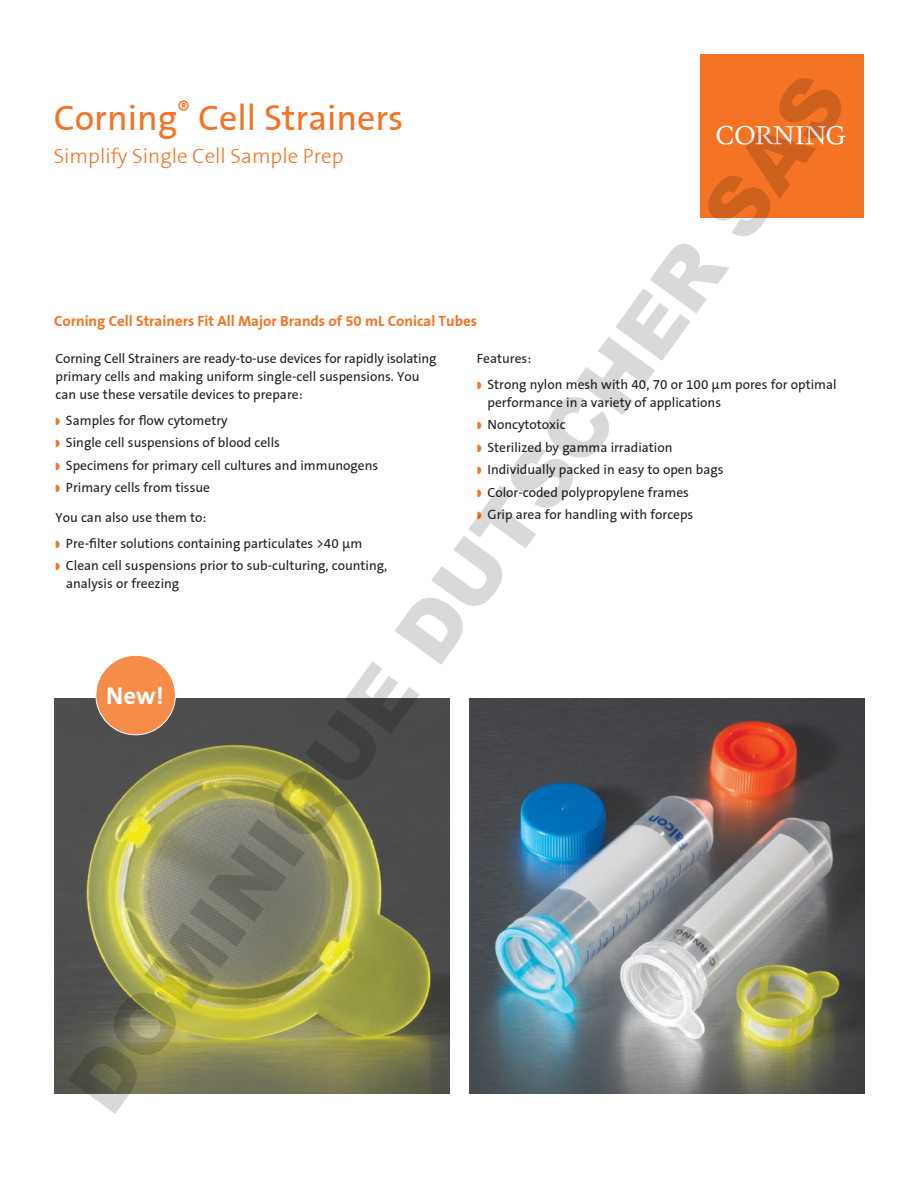
<style>
.page{position:relative;width:918px;height:1188px;background:#fff}
.page>*{position:absolute;margin:0;border:0;box-sizing:border-box;transform-origin:0 0}
.t1{font:900 80.55px "Arial";color:rgb(0 0 0/.15)}
.t2{font:36px "Corning Sans";color:#f47325}
.A_head{font:700 24.6px "Corning Sans";color:#fff}
.t3{font:300 21px "Corning Sans";color:#f47325}
.A_head-2{font:700 15px "Corning Sans";color:#f47325}
.Bullet{font:13.5px/18px "Corning Sans";color:#231f20}
.Body{font:13.5px/18px "Corning Sans";color:#231f20}
</style>
<div class="page">
<div style="left:701px;top:54px;width:163px;height:163px;background:#f47325"></div>
<svg style="left:717px;top:126px;width:128px;height:19px"></svg>
<img style="left:470px;top:698px;width:395px;height:395px">
<img style="left:54px;top:698px;width:395px;height:395px">
<div style="left:96px;top:655px;width:79px;height:80px;background:#f68c49;border-radius:50%"></div>
<div style="left:96px;top:655px;width:79px;height:80px;border:1px solid #fff;border-radius:50%"></div>
<h1 class="t1" style="left:41px;top:1067px;width:1259px;rotate:-54deg">DOMINIQUE DUTSCHER SAS</h1>
<p class="t2" style="left:54px;top:97px;width:351px">Corning<sup>®</sup> Cell Strainers</p>
<p class="t3" style="left:54px;top:144px;width:291px">Simplify Single Cell Sample Prep</p>
<p class="A_head-2" style="left:54px;top:312px;width:425px">Corning Cell Strainers Fit All Major Brands of 50 mL Conical Tubes</p>
<p class="Body" style="left:56px;top:350px;width:382px">Corning Cell Strainers are ready-to-use devices for rapidly isolating primary cells and making uniform single-cell suspensions. You can use these versatile devices to prepare:</p>
<p class="Bullet" style="left:66px;top:411px;width:163px">Samples for flow cytometry</p>
<p class="Bullet" style="left:66px;top:434px;width:215px">Single cell suspensions of blood cells</p>
<p class="Bullet" style="left:66px;top:456px;width:314px">Specimens for primary cell cultures and immunogens</p>
<p class="Bullet" style="left:66px;top:479px;width:146px">Primary cells from tissue</p>
<p class="Body" style="left:56px;top:509px;width:152px">You can also use them to:</p>
<p class="Bullet" style="left:66px;top:534px;width:298px">Pre-filter solutions containing particulates &gt;40 μm</p>
<p class="Bullet" style="left:66px;top:557px;width:323px">Clean cell suspensions prior to sub-culturing, counting, analysis or freezing</p>
<p class="Body" style="left:477px;top:350px;width:56px">Features:</p>
<p class="Bullet" style="left:487px;top:375px;width:351px">Strong nylon mesh with 40, 70 or 100 μm pores for optimal performance in a variety of applications</p>
<p class="Bullet" style="left:487px;top:416px;width:80px">Noncytotoxic</p>
<p class="Bullet" style="left:487px;top:438px;width:187px">Sterilized by gamma irradiation</p>
<p class="Bullet" style="left:487px;top:461px;width:237px">Individually packed in easy to open bags</p>
<p class="Bullet" style="left:487px;top:483px;width:203px">Color-coded polypropylene frames</p>
<p class="Bullet" style="left:487px;top:506px;width:207px">Grip area for handling with forceps</p>
<p class="A_head" style="left:106px;top:681px;width:59px">New!</p>
</div>
